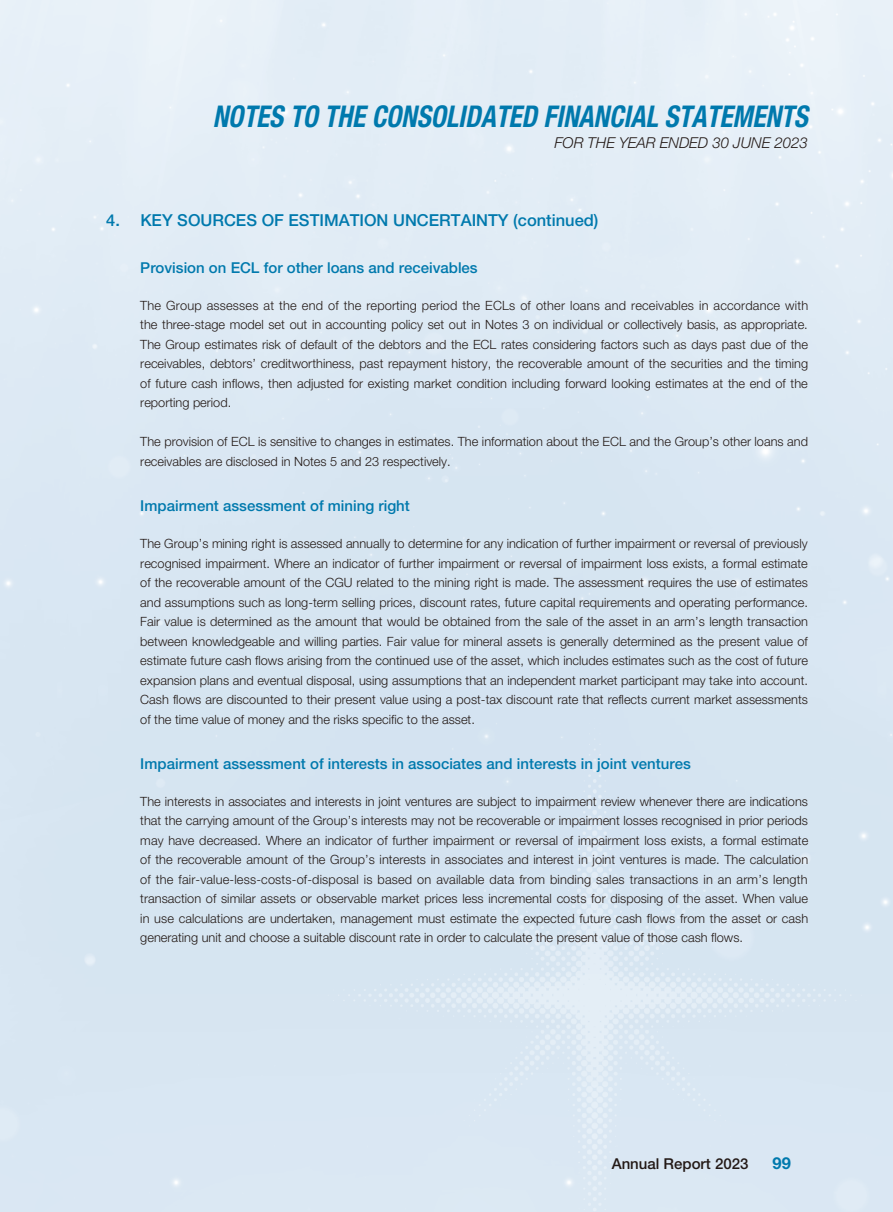
<style>
.page{position:relative;width:893px;height:1212px;background:#fff}
.page>*{position:absolute;margin:0;border:0;box-sizing:border-box;transform-origin:0 0}
.t1{font:italic 700 condensed 30px "Helvetica Neue LT Std";color:#0079ad;scale:.9 1}
.t2{font:500 16.5px "Helvetica Neue LT Std";color:#0079ad}
.t3{font:700 16.5px "Helvetica Neue LT Std";color:#0079ad}
.t4{font:500 15px "Helvetica Neue LT Std";color:#0079ad}
.t5{font:italic 300 15px "Helvetica Neue LT Std";color:#231916}
.t6{font:500 15px "Helvetica Neue LT Std";color:#231916}
.t7{font:300 12.75px/19.5px "Helvetica Neue LT Std";color:#231916;text-align:justify}
</style>
<div class="page">
<h1 class="t1" style="left:213px;top:98px;width:663px">NOTES TO THE CONSOLIDATED FINANCIAL STATEMENTS</h1>
<p class="t5" style="left:554px;top:133px;width:255px">FOR THE YEAR ENDED 30 JUNE 2023</p>
<p class="t2" style="left:106px;top:211px;width:494px">4. KEY SOURCES OF ESTIMATION UNCERTAINTY (continued)</p>
<p class="t4" style="left:140px;top:258px;width:339px">Provision on ECL for other loans and receivables</p>
<p class="t7" style="left:140px;top:295px;width:669px">The Group assesses at the end of the reporting period the ECLs of other loans and receivables in accordance with the three-stage model set out in accounting policy set out in Notes 3 on individual or collectively basis, as appropriate.<br>The Group estimates risk of default of the debtors and the ECL rates considering factors such as days past due of the receivables, debtors’ creditworthiness, past repayment history, the recoverable amount of the securities and the timing of future cash inflows, then adjusted for existing market condition including forward looking estimates at the end of the reporting period.</p>
<p class="t7" style="left:140px;top:432px;width:669px">The provision of ECL is sensitive to changes in estimates. The information about the ECL and the Group’s other loans and receivables are disclosed in Notes 5 and 23 respectively.</p>
<p class="t4" style="left:140px;top:497px;width:271px">Impairment assessment of mining right</p>
<p class="t7" style="left:140px;top:533px;width:669px">The Group’s mining right is assessed annually to determine for any indication of further impairment or reversal of previously recognised impairment. Where an indicator of further impairment or reversal of impairment loss exists, a formal estimate of the recoverable amount of the CGU related to the mining right is made. The assessment requires the use of estimates and assumptions such as long-term selling prices, discount rates, future capital requirements and operating performance.<br>Fair value is determined as the amount that would be obtained from the sale of the asset in an arm’s length transaction between knowledgeable and willing parties. Fair value for mineral assets is generally determined as the present value of estimate future cash flows arising from the continued use of the asset, which includes estimates such as the cost of future expansion plans and eventual disposal, using assumptions that an independent market participant may take into account.<br>Cash flows are discounted to their present value using a post-tax discount rate that reflects current market assessments of the time value of money and the risks specific to the asset.</p>
<p class="t4" style="left:140px;top:754px;width:552px">Impairment assessment of interests in associates and interests in joint ventures</p>
<p class="t7" style="left:140px;top:791px;width:669px">The interests in associates and interests in joint ventures are subject to impairment review whenever there are indications that the carrying amount of the Group’s interests may not be recoverable or impairment losses recognised in prior periods may have decreased. Where an indicator of further impairment or reversal of impairment loss exists, a formal estimate of the recoverable amount of the Group’s interests in associates and interest in joint ventures is made. The calculation of the fair-value-less-costs-of-disposal is based on available data from binding sales transactions in an arm’s length transaction of similar assets or observable market prices less incremental costs for disposing of the asset. When value in use calculations are undertaken, management must estimate the expected future cash flows from the asset or cash generating unit and choose a suitable discount rate in order to calculate the present value of those cash flows.</p>
<p class="t6" style="left:612px;top:1155px;width:138px">Annual Report 2023</p>
<p class="t3" style="left:773px;top:1153px;width:20px">99</p>
</div>
